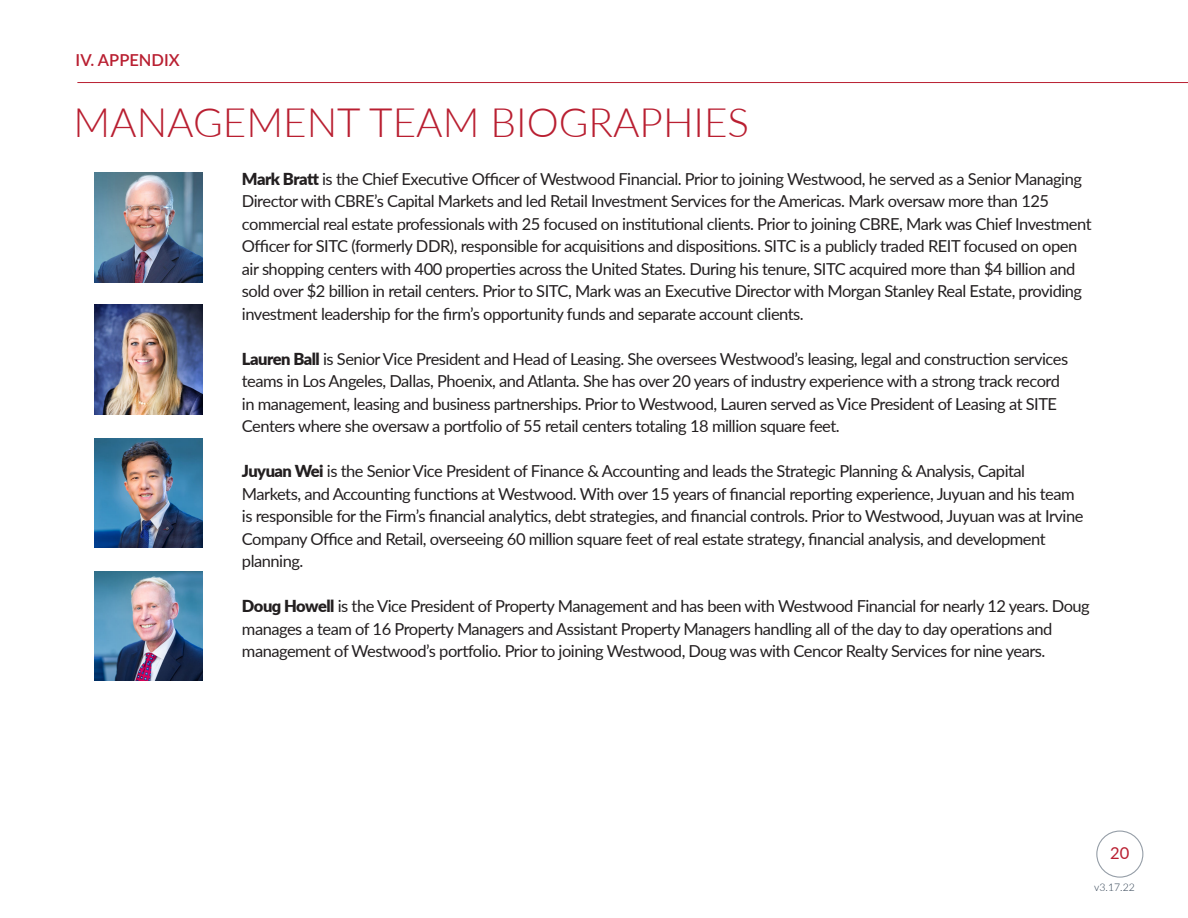
<style>
.page{position:relative;width:1188px;height:918px;background:#fff}
.page>*{position:absolute;margin:0;border:0;box-sizing:border-box;transform-origin:0 0}
.t1{font:300 40.5px "Lato";color:#b91f31}
.t2{font:16.5px/22.5px "Lato";letter-spacing:-.03em;color:#231f20}
.t3{font:600 16.5px "Lato";color:#b91f31}
.t4{font:16.5px "Lato";color:#b91f31}
.t5{font:300 10.5px "Lato";color:#2d3e50}
.s1{font-weight:900}
</style>
<div class="page">
<img style="left:94px;top:438px;width:108px;height:109px">
<img style="left:94px;top:305px;width:108px;height:109px">
<img style="left:94px;top:173px;width:109px;height:110px">
<img style="left:94px;top:571px;width:108px;height:110px">
<hr style="left:77px;top:82px;width:1111px;height:1px;background:#b91f31">
<div style="left:1096px;top:831px;width:47px;height:47px;border:1px solid #2b3c4f;border-radius:50%"></div>
<p class="t3" style="left:76px;top:48px;width:106px">IV. APPENDIX</p>
<p class="t1" style="left:73px;top:95px;width:677px">MANAGEMENT TEAM BIOGRAPHIES</p>
<p class="t2" style="left:242px;top:167px;width:851px"><span class="s1">Mark Bratt</span> is the Chief Executive Officer of Westwood Financial. Prior to joining Westwood, he served as a Senior Managing Director with CBRE’s Capital Markets and led Retail Investment Services for the Americas. Mark oversaw more than 125 commercial real estate professionals with 25 focused on institutional clients. Prior to joining CBRE, Mark was Chief Investment Officer for SITC (formerly DDR), responsible for acquisitions and dispositions. SITC is a publicly traded REIT focused on open air shopping centers with 400 properties across the United States. During his tenure, SITC acquired more than $4 billion and sold over $2 billion in retail centers. Prior to SITC, Mark was an Executive Director with Morgan Stanley Real Estate, providing investment leadership for the firm’s opportunity funds and separate account clients.</p>
<p class="t2" style="left:242px;top:347px;width:828px"><span class="s1">Lauren Ball</span> is Senior Vice President and Head of Leasing. She oversees Westwood’s leasing, legal and construction services teams in Los Angeles, Dallas, Phoenix, and Atlanta. She has over 20 years of industry experience with a strong track record in management, leasing and business partnerships. Prior to Westwood, Lauren served as Vice President of Leasing at SITE Centers where she oversaw a portfolio of 55 retail centers totaling 18 million square feet.</p>
<p class="t2" style="left:242px;top:459px;width:843px"><span class="s1">Juyuan Wei</span> is the Senior Vice President of Finance &amp; Accounting and leads the Strategic Planning &amp; Analysis, Capital Markets, and Accounting functions at Westwood. With over 15 years of financial reporting experience, Juyuan and his team is responsible for the Firm’s financial analytics, debt strategies, and financial controls. Prior to Westwood, Juyuan was at Irvine Company Office and Retail, overseeing 60 million square feet of real estate strategy, financial analysis, and development planning.</p>
<p class="t2" style="left:242px;top:594px;width:849px"><span class="s1">Doug Howell</span> is the Vice President of Property Management and has been with Westwood Financial for nearly 12 years. Doug manages a team of 16 Property Managers and Assistant Property Managers handling all of the day to day operations and management of Westwood’s portfolio. Prior to joining Westwood, Doug was with Cencor Realty Services for nine years.</p>
<p class="t4" style="left:1110px;top:842px;width:21px">20</p>
<p class="t5" style="left:1094px;top:880px;width:42px">v3.17.22</p>
</div>
